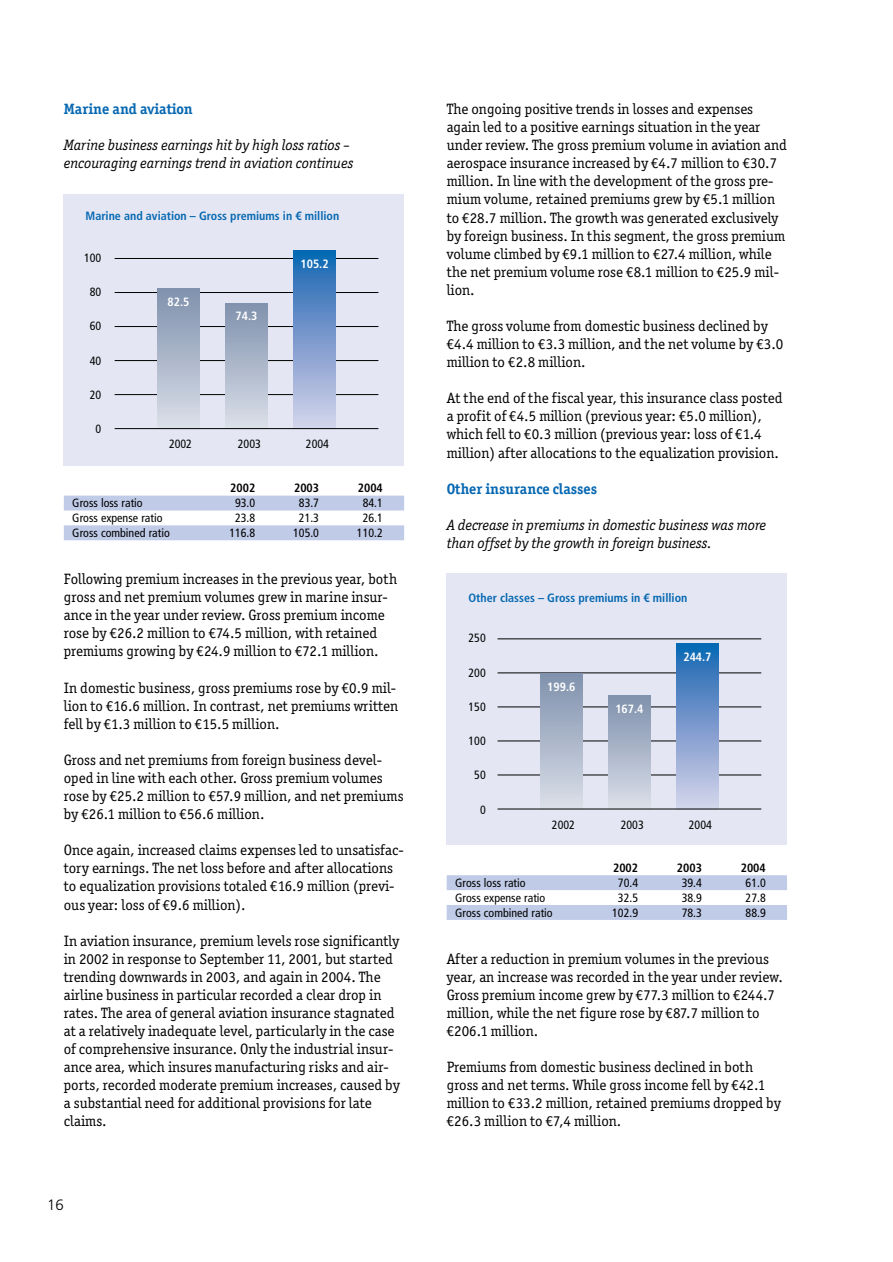
<style>
.page{position:relative;width:893px;height:1262px;background:#fff}
.page>*{position:absolute;margin:0;border:0;box-sizing:border-box;transform-origin:0 0}
.t1{font:15px/18px "Officina Ser ITC";color:#000}
.t2{font:italic 15px/18px "Officina Ser ITC";color:#000}
.t3{font:700 15px "Officina Ser ITC";color:#0768b2}
.t4{font:300 15px "Frutiger LT";color:#000}
.t5{font:condensed 12px "Frutiger LT";color:#000}
.t6{font:700 condensed 12px "Frutiger LT";color:#0768b2}
.t7{font:700 condensed 12px "Frutiger LT";color:#fff}
.t8{font:700 condensed 12px "Frutiger LT";color:#000}
</style>
<div class="page">
<div style="left:64px;top:194px;width:340px;height:271px;background:#e4e7f3"></div>
<hr style="left:115px;top:394px;width:263px;height:1px;background:#000">
<hr style="left:115px;top:326px;width:263px;height:1px;background:#000">
<hr style="left:115px;top:360px;width:263px;height:1px;background:#000">
<hr style="left:115px;top:258px;width:263px;height:1px;background:#000">
<hr style="left:115px;top:292px;width:263px;height:1px;background:#000">
<div style="left:157px;top:288px;width:43px;height:140px;background:linear-gradient(to bottom,#7e90ac,#d9dee8)"></div>
<div style="left:225px;top:302px;width:43px;height:39px;background:#8d9cb5"></div>
<div style="left:225px;top:341px;width:43px;height:87px;background:linear-gradient(to bottom,#9ba8bf,#dbdfe9)"></div>
<div style="left:293px;top:250px;width:43px;height:62px;background:linear-gradient(to bottom,#0568b3,#6187c4)"></div>
<div style="left:293px;top:312px;width:43px;height:116px;background:linear-gradient(to bottom,#6187c4,#d3d4ea)"></div>
<hr style="left:115px;top:428px;width:263px;height:1px;background:#000">
<div style="left:64px;top:495px;width:340px;height:15px;background:#c0cbe7"></div>
<div style="left:64px;top:525px;width:340px;height:15px;background:#c0cbe7"></div>
<div style="left:446px;top:574px;width:341px;height:271px;background:#e4e7f3"></div>
<hr style="left:497px;top:638px;width:264px;height:1px;background:#000">
<hr style="left:497px;top:740px;width:264px;height:1px;background:#000">
<hr style="left:497px;top:706px;width:264px;height:1px;background:#000">
<hr style="left:497px;top:774px;width:264px;height:1px;background:#000">
<hr style="left:497px;top:672px;width:264px;height:1px;background:#000">
<div style="left:540px;top:673px;width:42px;height:136px;background:linear-gradient(to bottom,#7f91ac,#dadee8)"></div>
<div style="left:608px;top:695px;width:42px;height:60px;background:linear-gradient(to bottom,#8092ad,#acb8cb)"></div>
<div style="left:608px;top:755px;width:42px;height:54px;background:linear-gradient(to bottom,#afb9cc,#dbdfe8)"></div>
<div style="left:676px;top:642px;width:42px;height:79px;background:linear-gradient(to bottom,#0767b2,#7b94cb)"></div>
<div style="left:676px;top:721px;width:42px;height:88px;background:linear-gradient(to bottom,#7895cb,#d3d5eb)"></div>
<hr style="left:497px;top:808px;width:264px;height:1px;background:#000">
<div style="left:446px;top:875px;width:341px;height:15px;background:#c0cbe7"></div>
<div style="left:446px;top:905px;width:341px;height:15px;background:#c0cbe7"></div>
<p class="t3" style="left:64px;top:103px;width:131px">Marine and aviation</p>
<p class="t2" style="left:64px;top:137px;width:291px">Marine business earnings hit by high loss ratios – encouraging earnings trend in aviation continues</p>
<p class="t6" style="left:86px;top:211px;width:255px">Marine and aviation – Gross premiums in € million</p>
<p class="t5" style="left:84px;top:253px;width:19px">100</p>
<p class="t5" style="left:90px;top:287px;width:13px">80</p>
<p class="t5" style="left:90px;top:321px;width:13px">60</p>
<p class="t5" style="left:90px;top:356px;width:13px">40</p>
<p class="t5" style="left:90px;top:390px;width:13px">20</p>
<p class="t5" style="left:96px;top:424px;width:7px">0</p>
<p class="t7" style="left:167px;top:297px;width:23px">82.5</p>
<p class="t7" style="left:235px;top:311px;width:23px">74.3</p>
<p class="t7" style="left:300px;top:259px;width:30px">105.2</p>
<p class="t5" style="left:169px;top:439px;width:25px">2002</p>
<p class="t5" style="left:238px;top:439px;width:25px">2003</p>
<p class="t5" style="left:306px;top:439px;width:25px">2004</p>
<p class="t8" style="left:230px;top:483px;width:26px">2002</p>
<p class="t8" style="left:294px;top:483px;width:26px">2003</p>
<p class="t8" style="left:358px;top:483px;width:26px">2004</p>
<p class="t5" style="left:72px;top:498px;width:72px">Gross loss ratio</p>
<p class="t5" style="left:235px;top:498px;width:22px">93.0</p>
<p class="t5" style="left:299px;top:498px;width:22px">83.7</p>
<p class="t5" style="left:363px;top:498px;width:22px">84.1</p>
<p class="t5" style="left:72px;top:513px;width:92px">Gross expense ratio</p>
<p class="t5" style="left:235px;top:513px;width:22px">23.8</p>
<p class="t5" style="left:299px;top:513px;width:22px">21.3</p>
<p class="t5" style="left:363px;top:513px;width:22px">26.1</p>
<p class="t5" style="left:72px;top:528px;width:99px">Gross combined ratio</p>
<p class="t5" style="left:229px;top:528px;width:27px">116.8</p>
<p class="t5" style="left:293px;top:528px;width:27px">105.0</p>
<p class="t5" style="left:357px;top:528px;width:27px">110.2</p>
<p class="t1" style="left:64px;top:571px;width:335px">Following premium increases in the previous year, both gross and net premium volumes grew in marine insur&shy;ance in the year under review. Gross premium income rose by €26.2 million to €74.5 million, with retained premiums growing by €24.9 million to €72.1 million.</p>
<p class="t1" style="left:64px;top:679px;width:336px">In domestic business, gross premiums rose by €0.9 mil&shy;lion to €16.6 million. In contrast, net premiums written fell by €1.3 million to €15.5 million.</p>
<p class="t1" style="left:64px;top:752px;width:341px">Gross and net premiums from foreign business devel&shy;oped in line with each other. Gross premium volumes rose by €25.2 million to €57.9 million, and net premiums by €26.1 million to €56.6 million.</p>
<p class="t1" style="left:64px;top:842px;width:341px">Once again, increased claims expenses led to unsatisfac&shy;tory earnings. The net loss before and after allocations to equalization provisions totaled €16.9 million (previ&shy;ous year: loss of €9.6 million).</p>
<p class="t1" style="left:64px;top:932px;width:337px">In aviation insurance, premium levels rose significantly in 2002 in response to September 11, 2001, but started trending downwards in 2003, and again in 2004. The airline business in particular recorded a clear drop in rates. The area of general aviation insurance stagnated at a relatively inadequate level, particularly in the case of comprehensive insurance. Only the industrial insur&shy;ance area, which insures manufacturing risks and air&shy;ports, recorded moderate premium increases, caused by a substantial need for additional provisions for late claims.</p>
<p class="t4" style="left:47px;top:1198px;width:18px">16</p>
<p class="t1" style="left:446px;top:101px;width:341px">The ongoing positive trends in losses and expenses again led to a positive earnings situation in the year under review. The gross premium volume in aviation and aerospace insurance increased by €4.7 million to €30.7 million. In line with the development of the gross pre&shy;mium volume, retained premiums grew by €5.1 million to €28.7 million. The growth was generated exclusively by foreign business. In this segment, the gross premium volume climbed by €9.1 million to €27.4 million, while the net premium volume rose €8.1 million to €25.9 mil&shy;lion.</p>
<p class="t1" style="left:446px;top:318px;width:338px">The gross volume from domestic business declined by €4.4 million to €3.3 million, and the net volume by €3.0 million to €2.8 million.</p>
<p class="t1" style="left:446px;top:390px;width:337px">At the end of the fiscal year, this insurance class posted a profit of €4.5 million (previous year: €5.0 million), which fell to €0.3 million (previous year: loss of €1.4 million) after allocations to the equalization provision.</p>
<p class="t3" style="left:446px;top:483px;width:152px">Other insurance classes</p>
<p class="t2" style="left:446px;top:517px;width:321px">A decrease in premiums in domestic business was more than offset by the growth in foreign business.</p>
<p class="t6" style="left:468px;top:592px;width:220px">Other classes – Gross premiums in € million</p>
<p class="t5" style="left:468px;top:633px;width:19px">250</p>
<p class="t5" style="left:468px;top:667px;width:19px">200</p>
<p class="t5" style="left:468px;top:702px;width:19px">150</p>
<p class="t5" style="left:468px;top:736px;width:19px">100</p>
<p class="t5" style="left:474px;top:770px;width:13px">50</p>
<p class="t5" style="left:480px;top:805px;width:7px">0</p>
<p class="t7" style="left:547px;top:682px;width:30px">199.6</p>
<p class="t7" style="left:615px;top:704px;width:30px">167.4</p>
<p class="t7" style="left:683px;top:651px;width:30px">244.7</p>
<p class="t5" style="left:552px;top:819px;width:25px">2002</p>
<p class="t5" style="left:620px;top:819px;width:25px">2003</p>
<p class="t5" style="left:688px;top:819px;width:25px">2004</p>
<p class="t8" style="left:613px;top:863px;width:26px">2002</p>
<p class="t8" style="left:677px;top:863px;width:26px">2003</p>
<p class="t8" style="left:740px;top:863px;width:26px">2004</p>
<p class="t5" style="left:455px;top:878px;width:72px">Gross loss ratio</p>
<p class="t5" style="left:618px;top:878px;width:22px">70.4</p>
<p class="t5" style="left:681px;top:878px;width:22px">39.4</p>
<p class="t5" style="left:745px;top:878px;width:22px">61.0</p>
<p class="t5" style="left:455px;top:892px;width:92px">Gross expense ratio</p>
<p class="t5" style="left:618px;top:892px;width:22px">32.5</p>
<p class="t5" style="left:681px;top:892px;width:22px">38.9</p>
<p class="t5" style="left:745px;top:892px;width:22px">27.8</p>
<p class="t5" style="left:455px;top:907px;width:99px">Gross combined ratio</p>
<p class="t5" style="left:612px;top:907px;width:27px">102.9</p>
<p class="t5" style="left:681px;top:907px;width:22px">78.3</p>
<p class="t5" style="left:745px;top:907px;width:22px">88.9</p>
<p class="t1" style="left:446px;top:951px;width:338px">After a reduction in premium volumes in the previous year, an increase was recorded in the year under review.<br>Gross premium income grew by €77.3 million to €244.7 million, while the net figure rose by €87.7 million to €206.1 million.</p>
<p class="t1" style="left:446px;top:1059px;width:335px">Premiums from domestic business declined in both gross and net terms. While gross income fell by €42.1 million to €33.2 million, retained premiums dropped by €26.3 million to €7,4 million.</p>
</div>
